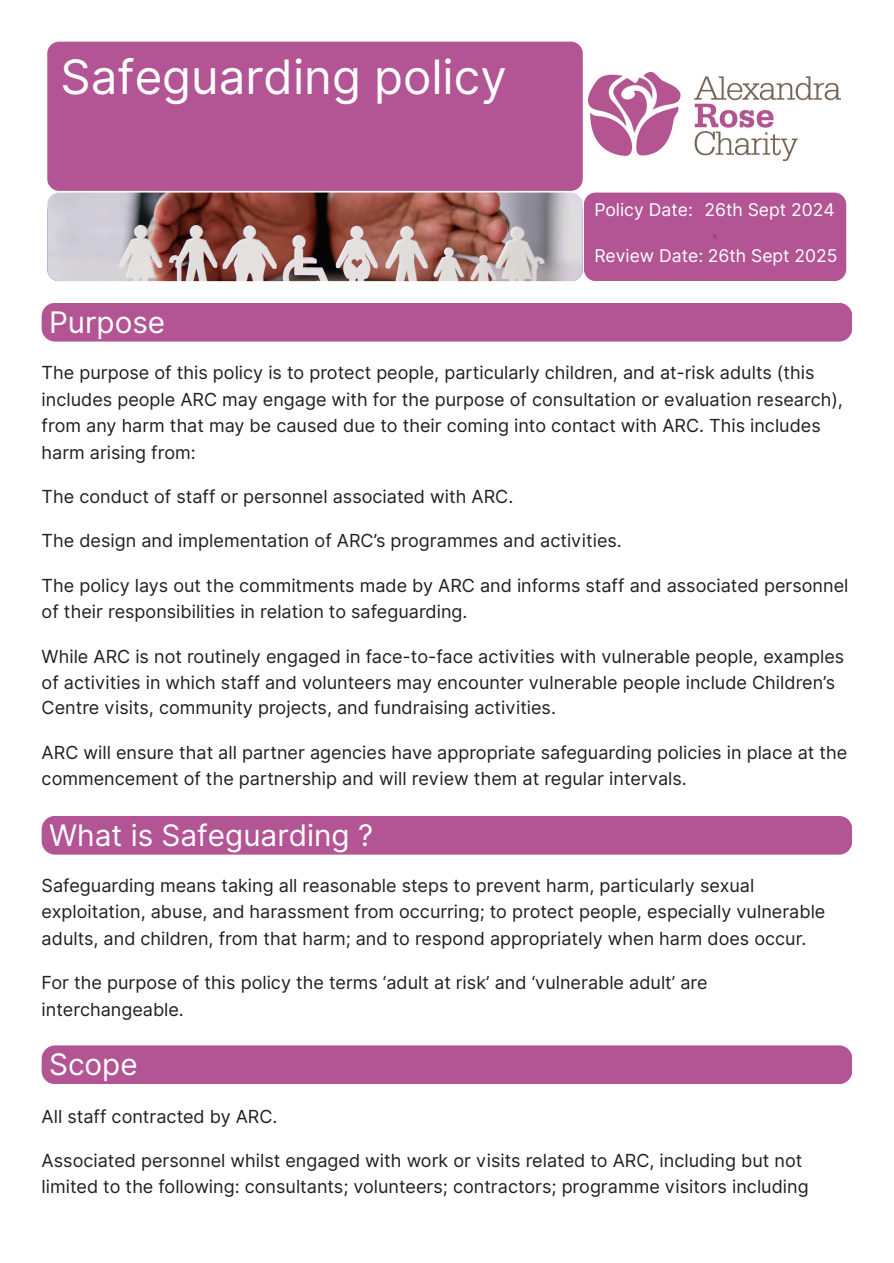
<style>
.page{position:relative;width:894px;height:1263px;background:#fff}
.page>*{position:absolute;margin:0;border:0;box-sizing:border-box;transform-origin:0 0}
.t1{font:47.4px "Inter";color:#fff}
.t2{font:29.7px "Inter";color:#fff}
.t3{font:18px/25.8px "Inter";color:#202020}
.t4{font:17.55px "Inter";color:#fff}
.t5{font:5.85px "Libre Baskerville";color:#753595}
</style>
<div class="page">
<div style="left:47px;top:42px;width:535px;height:149px;background:#b35595;border-radius:12px"></div>
<div style="left:583px;top:193px;width:263px;height:88px;background:#b35595;border-radius:12px"></div>
<img style="left:47px;top:193px;width:535px;height:88px">
<img style="left:588px;top:72px;width:251px;height:88px">
<div style="left:42px;top:303px;width:810px;height:39px;background:#b35595"></div>
<div style="left:42px;top:816px;width:810px;height:39px;background:#b35595"></div>
<div style="left:42px;top:1045px;width:810px;height:39px;background:#b35595"></div>
<p class="t1" style="left:61px;top:48px;width:447px">Safeguarding policy</p>
<p class="t2" style="left:49px;top:304px;width:117px">Purpose</p>
<p class="t4" style="left:594px;top:199px;width:100px">Policy Date:</p>
<p class="t4" style="left:704px;top:199px;width:132px">26th Sept 2024</p>
<p class="t4" style="left:594px;top:245px;width:245px">Review Date: 26th Sept 2025</p>
<p class="t5" style="left:712px;top:233px;width:6px">R</p>
<p class="t3" style="left:42px;top:359px;width:802px;line-height:26.7px">The purpose of this policy is to protect people, particularly children, and at-risk adults (this includes people ARC may engage with for the purpose of consultation or evaluation research), from any harm that may be caused due to their coming into contact with ARC. This includes harm arising from:</p>
<p class="t3" style="left:42px;top:483px;width:473px">The conduct of staff or personnel associated with ARC.</p>
<p class="t3" style="left:42px;top:527px;width:581px">The design and implementation of ARC’s programmes and activities.</p>
<p class="t3" style="left:42px;top:572px;width:808px">The policy lays out the commitments made by ARC and informs staff and associated personnel of their responsibilities in relation to safeguarding.</p>
<p class="t3" style="left:42px;top:643px;width:803px">While ARC is not routinely engaged in face-to-face activities with vulnerable people, examples of activities in which staff and volunteers may encounter vulnerable people include Children’s<br>Centre visits, community projects, and fundraising activities.</p>
<p class="t3" style="left:42px;top:740px;width:807px">ARC will ensure that all partner agencies have appropriate safeguarding policies in place at the commencement of the partnership and will review them at regular intervals.</p>
<p class="t2" style="left:49px;top:817px;width:325px">What is Safeguarding ?</p>
<p class="t3" style="left:42px;top:872px;width:785px;line-height:26.4px">Safeguarding means taking all reasonable steps to prevent harm, particularly sexual exploitation, abuse, and harassment from occurring; to protect people, especially vulnerable adults, and children, from that harm; and to respond appropriately when harm does occur.</p>
<p class="t3" style="left:42px;top:969px;width:667px;line-height:27px">For the purpose of this policy the terms ‘adult at risk’ and ‘vulnerable adult’ are interchangeable.</p>
<p class="t2" style="left:49px;top:1047px;width:90px">Scope</p>
<p class="t3" style="left:42px;top:1103px;width:237px">All staff contracted by ARC.</p>
<p class="t3" style="left:42px;top:1147px;width:768px">Associated personnel whilst engaged with work or visits related to ARC, including but not limited to the following: consultants; volunteers; contractors; programme visitors including</p>
</div>
